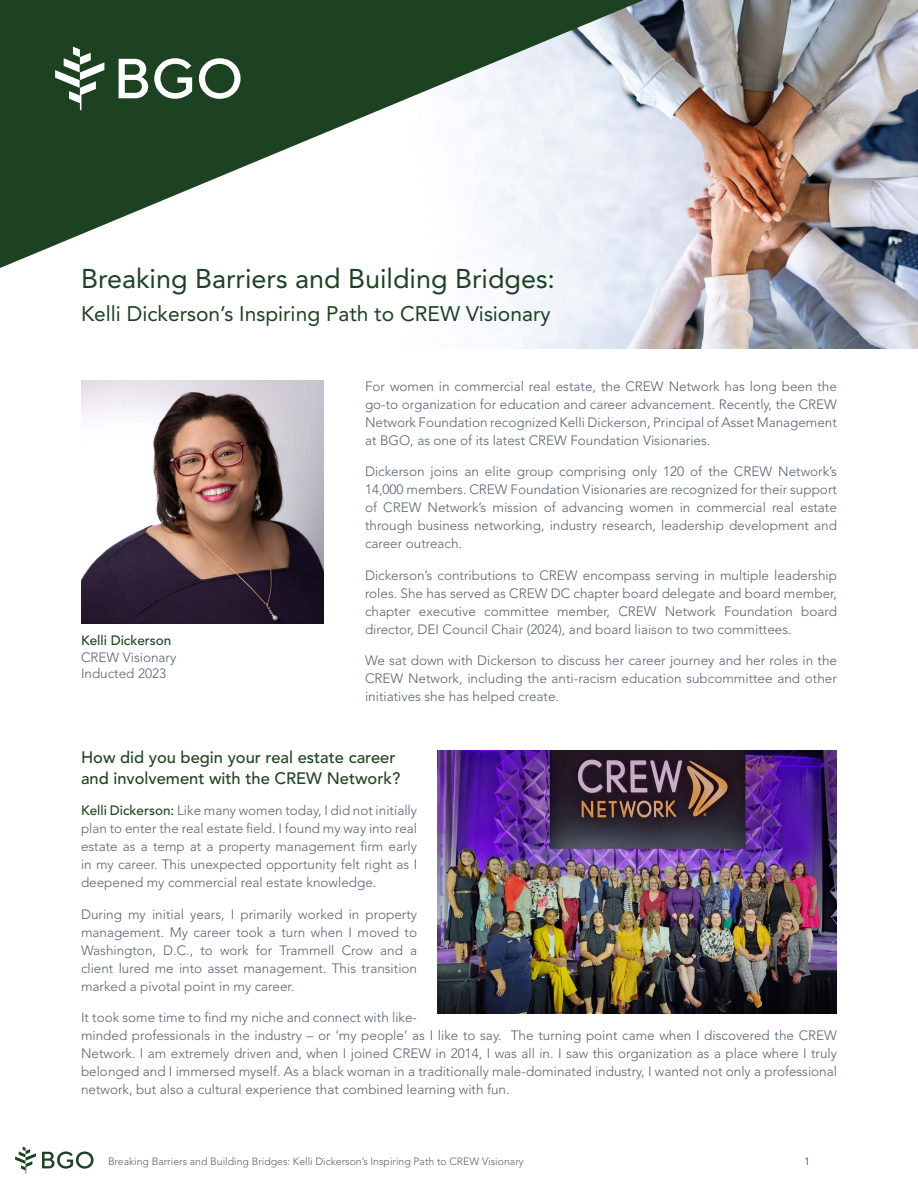
<style>
.page{position:relative;width:918px;height:1188px;background:#fff}
.page>*{position:absolute;margin:0;border:0;box-sizing:border-box;transform-origin:0 0}
.t1{font:27px "Avenir LT Std";color:#1c4221}
.t2{font:21px "Avenir LT Std";color:#1c4221}
.t3{font:500 16.5px/21px "Avenir LT Std";color:#204423}
.t4{font:300 13.5px/18px "Avenir LT Std";color:#576372;text-align:justify}
.t5{font:500 13.5px "Avenir LT Std";color:#204423}
.t6{font:300 10.5px "Avenir LT Std";color:#576372}
.t7{font:300 10.5px "Avenir LT Std";color:#204423}
.s1{font-weight:500;color:#204423}
</style>
<div class="page">
<img style="left:498px;top:0;width:420px;height:349px">
<svg style="left:0;top:0;width:644px;height:268px"></svg>
<svg style="left:15px;top:1147px;width:21px;height:27px"></svg>
<svg style="left:42px;top:1151px;width:52px;height:18px"></svg>
<svg style="left:55px;top:47px;width:49px;height:64px"></svg>
<svg style="left:119px;top:59px;width:29px;height:39px"></svg>
<svg style="left:154px;top:58px;width:38px;height:41px"></svg>
<svg style="left:199px;top:58px;width:42px;height:41px"></svg>
<img style="left:81px;top:380px;width:243px;height:243px">
<img style="left:437px;top:750px;width:400px;height:264px">
<h1 class="t1" style="left:81px;top:263px;width:476px">Breaking Barriers and Building Bridges:</h1>
<h2 class="t2" style="left:81px;top:301px;width:471px">Kelli Dickerson’s Inspiring Path to CREW Visionary</h2>
<p class="t5" style="left:81px;top:633px;width:92px">Kelli Dickerson</p>
<p class="t4" style="left:81px;top:649px;width:97px;line-height:16.2px">CREW Visionary<br>Inducted 2023</p>
<p class="t4" style="left:365px;top:377px;width:474px">For women in commercial real estate, the CREW Network has long been the go-to organization for education and career advancement. Recently, the CREW Network Foundation recognized Kelli Dickerson, Principal of Asset Management at BGO, as one of its latest CREW Foundation Visionaries.</p>
<p class="t4" style="left:365px;top:462px;width:473px">Dickerson joins an elite group comprising only 120 of the CREW Network’s 14,000 members. CREW Foundation Visionaries are recognized for their support of CREW Network’s mission of advancing women in commercial real estate through business networking, industry research, leadership development and career outreach.</p>
<p class="t4" style="left:365px;top:566px;width:473px">Dickerson’s contributions to CREW encompass serving in multiple leadership roles. She has served as CREW DC chapter board delegate and board member, chapter executive committee member, CREW Network Foundation board director, DEI Council Chair (2024), and board liaison to two committees.</p>
<p class="t4" style="left:365px;top:651px;width:473px">We sat down with Dickerson to discuss her career journey and her roles in the CREW Network, including the anti-racism education subcommittee and other initiatives she has helped create.</p>
<p class="t3" style="left:81px;top:747px;width:321px">How did you begin your real estate career and involvement with the CREW Network?</p>
<p class="t4" style="left:81px;top:802px;width:338px"><span class="s1">Kelli Dickerson:</span> Like many women today, I did not initially plan to enter the real estate field. I found my way into real estate as a temp at a property management firm early in my career. This unexpected opportunity felt right as I deepened my commercial real estate knowledge.</p>
<p class="t4" style="left:81px;top:905px;width:338px">During my initial years, I primarily worked in property management. My career took a turn when I moved to Washington, D.C., to work for Trammell Crow and a client lured me into asset management. This transition marked a pivotal point in my career.</p>
<p class="t4" style="left:81px;top:1009px;width:758px;text-align:left">It took some time to find my niche and connect with like-<br>minded professionals in the industry – or ‘my people’ as I like to say. The turning point came when I discovered the CREW Network. I am extremely driven and, when I joined CREW in 2014, I was all in. I saw this organization as a place where I truly belonged and I immersed myself. As a black woman in a traditionally male-dominated industry, I wanted not only a professional network, but also a cultural experience that combined learning with fun.</p>
<p class="t6" style="left:108px;top:1155px;width:417px">Breaking Barriers and Building Bridges: Kelli Dickerson’s Inspiring Path to CREW Visionary</p>
<p class="t7" style="left:805px;top:1155px;width:7px">1</p>
</div>
